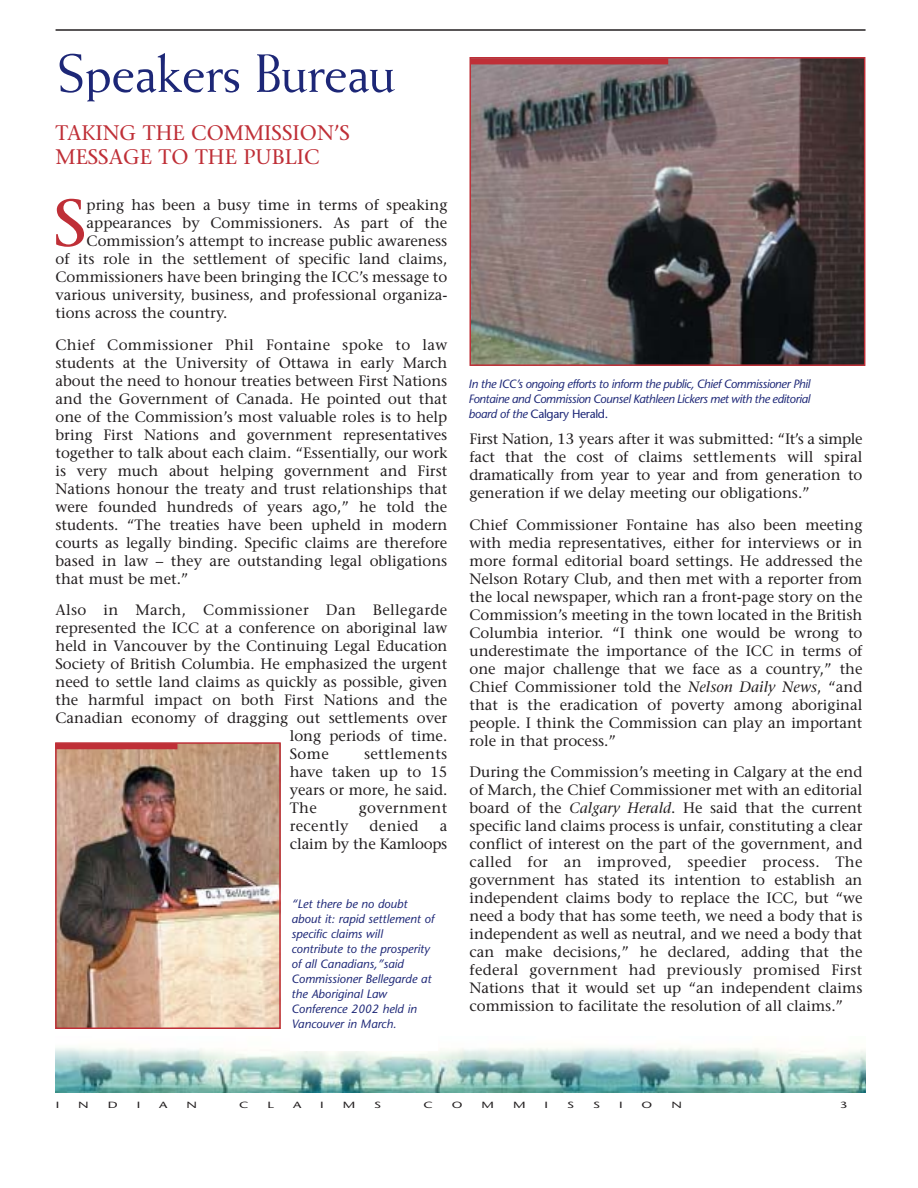
<style>
.page{position:relative;width:918px;height:1188px;background:#fff}
.page>*{position:absolute;margin:0;border:0;box-sizing:border-box;transform-origin:0 0}
.t1{font:66.45px "Stone Serif";color:#bf2f37}
.t2{font:54px "Weiss";letter-spacing:-.015em;color:#1d2777}
.t3{font:21px/24px "Stone Serif";color:#bf2f37}
.t4{font:15px/18px "Stone Serif";color:#231f20;text-align:justify}
.t5{font:15px "Stone Serif";letter-spacing:.025em;color:#231f20}
.t6{font:italic 12px/15px "Stone Sans";color:#1d2777}
.t7{font:9px "Stone Sans";color:#231f20;scale:1.5 1}
.s1{font-style:normal}
.s2{font-style:italic}
</style>
<div class="page">
<img style="left:56px;top:1048px;width:810px;height:45px">
<hr style="left:56px;top:29px;width:810px;height:2px;background:#231f20">
<img style="left:58px;top:745px;width:220px;height:281px">
<div style="left:55px;top:742px;width:226px;height:287px;border:2px solid #bf2f37"></div>
<img style="left:472px;top:60px;width:390px;height:303px">
<div style="left:469px;top:57px;width:396px;height:309px;border:2px solid #bf2f37"></div>
<div style="left:55px;top:743px;width:122px;height:6px;background:#bf2f37"></div>
<div style="left:470px;top:58px;width:198px;height:6px;background:#bf2f37"></div>
<div style="left:290px;top:897px;width:147px;height:154px;background:#fff"></div>
<h2 class="t2" style="left:57px;top:52px;width:340px">Speakers Bureau</h2>
<h3 class="t3" style="left:56px;top:123px;width:296px">TAKING THE COMMISSION’S<br>MESSAGE TO THE PUBLIC</h3>
<h1 class="t1" style="left:53px;top:197px;width:35px">S</h1>
<p class="t4" style="left:87px;top:197px;width:362px">pring has been a busy time in terms of speaking</p>
<p class="t4" style="left:87px;top:215px;width:362px">appearances by Commissioners. As part of the</p>
<p class="t4" style="left:87px;top:233px;width:362px">Commission’s attempt to increase public awareness</p>
<p class="t4" style="left:56px;top:251px;width:393px">of its role in the settlement of specific land claims,</p>
<p class="t4" style="left:56px;top:269px;width:393px">Commissioners have been bringing the ICC’s message to</p>
<p class="t4" style="left:56px;top:287px;width:393px">various university, business, and professional organiza-</p>
<p class="t4" style="left:56px;top:305px;width:174px">tions across the country.</p>
<p class="t4" style="left:56px;top:337px;width:393px">Chief Commissioner Phil Fontaine spoke to law students at the University of Ottawa in early March about the need to honour treaties between First Nations and the Government of Canada. He pointed out that one of the Commission’s most valuable roles is to help bring First Nations and government representatives together to talk about each claim. “Essentially, our work is very much about helping government and First Nations honour the treaty and trust relationships that were founded hundreds of years ago,” he told the students. “The treaties have been upheld in modern courts as legally binding. Specific claims are therefore based in law – they are outstanding legal obligations that must be met.”</p>
<p class="t5" style="left:56px;top:604px;width:393px">Also in March, Commissioner Dan Bellegarde</p>
<p class="t4" style="left:56px;top:620px;width:393px">represented the ICC at a conference on aboriginal law</p>
<p class="t4" style="left:56px;top:638px;width:393px">held in Vancouver by the Continuing Legal Education</p>
<p class="t4" style="left:56px;top:656px;width:393px">Society of British Columbia. He emphasized the urgent</p>
<p class="t4" style="left:56px;top:674px;width:393px">need to settle land claims as quickly as possible, given</p>
<p class="t4" style="left:56px;top:692px;width:393px">the harmful impact on both First Nations and the</p>
<p class="t4" style="left:56px;top:710px;width:393px">Canadian economy of dragging out settlements over</p>
<p class="t4" style="left:290px;top:728px;width:159px">long periods of time.</p>
<p class="t4" style="left:290px;top:746px;width:41px">Some</p>
<p class="t4" style="left:290px;top:746px;width:159px;text-indent:74px">settlements have taken up to 15 years or more, he said.<br>The</p>
<p class="t5" style="left:359px;top:802px;width:90px">government</p>
<p class="t5" style="left:290px;top:820px;width:60px">recently</p>
<p class="t4" style="left:370px;top:818px;width:51px">denied</p>
<p class="t4" style="left:290px;top:818px;width:159px;text-align:right">a<br>claim by the Kamloops</p>
<p class="t6" style="left:291px;top:897px;width:144px">“Let there be no doubt about it: rapid settlement of specific claims will contribute to the prosperity of all Canadians,”said<br>Commissioner Bellegarde at the Aboriginal Law<br>Conference 2002 held in<br>Vancouver in March.</p>
<p class="t6" style="left:469px;top:377px;width:343px;text-align:justify">In the ICC’s ongoing efforts to inform the public, Chief Commissioner Phil Fontaine and Commission Counsel Kathleen Lickers met with the editorial board of the <span class="s1">Calgary Herald.</span></p>
<p class="t4" style="left:470px;top:432px;width:394px">First Nation, 13 years after it was submitted: “It’s a simple fact that the cost of claims settlements will spiral dramatically from year to year and from generation to generation if we delay meeting our obligations.”</p>
<p class="t4" style="left:470px;top:517px;width:395px">Chief Commissioner Fontaine has also been meeting with media representatives, either for interviews or in more formal editorial board settings. He addressed the Nelson Rotary Club, and then met with a reporter from the local newspaper, which ran a front-page story on the Commission’s meeting in the town located in the British Columbia interior. “I think one would be wrong to underestimate the importance of the ICC in terms of one major challenge that we face as a country,” the Chief Commissioner told the <span class="s2">Nelson Daily News</span>, “and that is the eradication of poverty among aboriginal people. I think the Commission can play an important role in that process.”</p>
<p class="t4" style="left:470px;top:765px;width:395px">During the Commission’s meeting in Calgary at the end of March, the Chief Commissioner met with an editorial board of the <span class="s2">Calgary Herald</span>. He said that the current specific land claims process is unfair, constituting a clear conflict of interest on the part of the government, and called for an improved, speedier process. The government has stated its intention to establish an independent claims body to replace the ICC, but “we need a body that has some teeth, we need a body that is independent as well as neutral, and we need a body that can make decisions,” he declared, adding that the federal government had previously promised First Nations that it would set up “an independent claims commission to facilitate the resolution of all claims.”</p>
<p class="t7" style="left:56px;top:1102px;width:4px">I</p>
<p class="t7" style="left:78px;top:1102px;width:9px">N</p>
<p class="t7" style="left:108px;top:1102px;width:8px">D</p>
<p class="t7" style="left:137px;top:1102px;width:4px">I</p>
<p class="t7" style="left:159px;top:1102px;width:7px">A</p>
<p class="t7" style="left:187px;top:1102px;width:9px">N</p>
<p class="t7" style="left:239px;top:1102px;width:8px">C</p>
<p class="t7" style="left:268px;top:1102px;width:6px">L</p>
<p class="t7" style="left:293px;top:1102px;width:7px">A</p>
<p class="t7" style="left:320px;top:1102px;width:4px">I</p>
<p class="t7" style="left:343px;top:1102px;width:10px">M</p>
<p class="t7" style="left:374px;top:1102px;width:6px">S</p>
<p class="t7" style="left:424px;top:1102px;width:8px">C</p>
<p class="t7" style="left:452px;top:1102px;width:9px">O</p>
<p class="t7" style="left:482px;top:1102px;width:10px">M</p>
<p class="t7" style="left:513px;top:1102px;width:10px">M</p>
<p class="t7" style="left:545px;top:1102px;width:4px">I</p>
<p class="t7" style="left:567px;top:1102px;width:6px">S</p>
<p class="t7" style="left:593px;top:1102px;width:6px">S</p>
<p class="t7" style="left:619px;top:1102px;width:4px">I</p>
<p class="t7" style="left:642px;top:1102px;width:9px">O</p>
<p class="t7" style="left:671px;top:1102px;width:9px">N</p>
<p class="t7" style="left:840px;top:1102px;width:7px">3</p>
</div>
